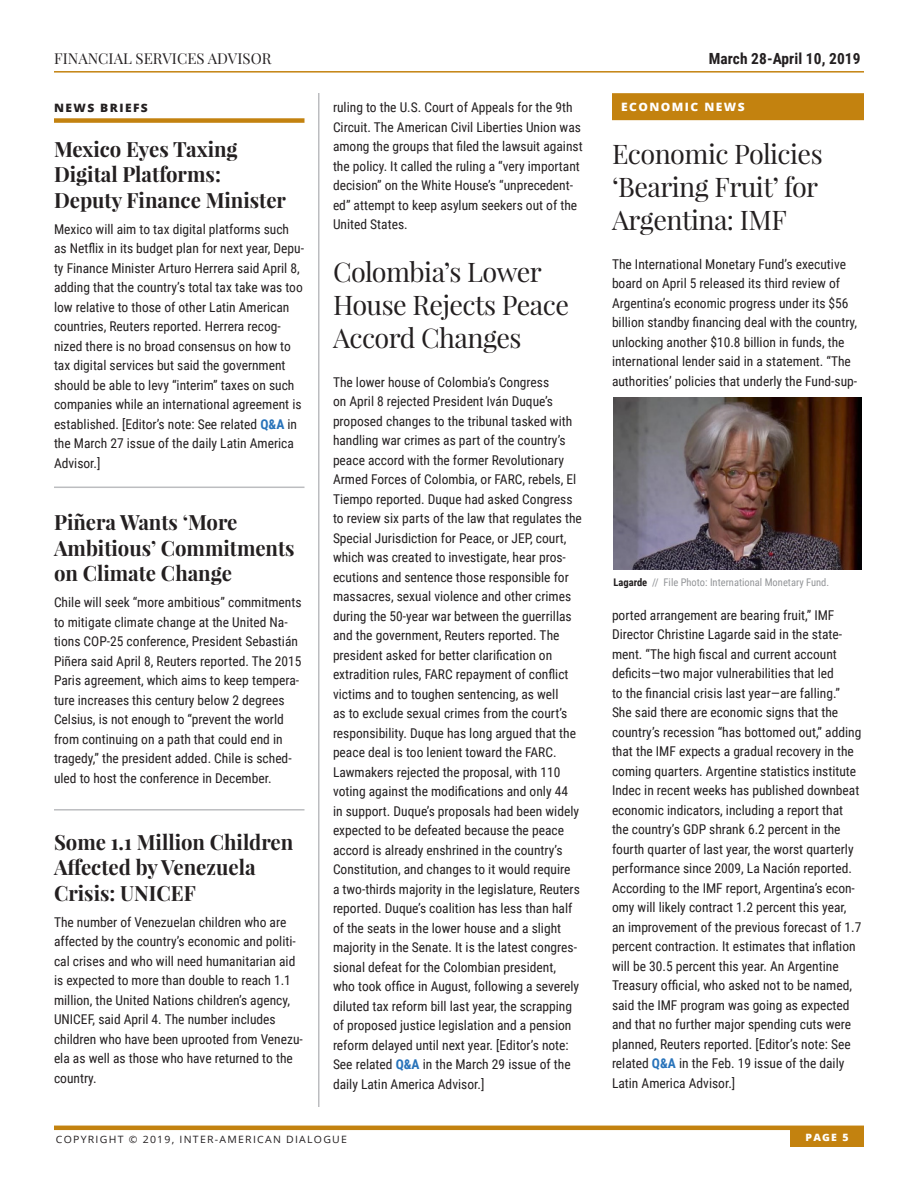
<style>
.page{position:relative;width:918px;height:1188px;background:#fff}
.page>*{position:absolute;margin:0;border:0;box-sizing:border-box;transform-origin:0 0}
.Subhead_18pt{font:27px/33px "Playfair Display";letter-spacing:-.02em;color:#231f20}
.Subhead-_14pt_-_BOLD{font:700 21px/25.5px "Playfair Display";color:#231f20}
.t1{font:700 15.3px "Roboto Condensed";letter-spacing:.005em;color:#231f20}
.t2{font:15px "Playfair Display";letter-spacing:.005em;color:#231f20}
.Main_Body_Text{font:13.5px/19.5px "Roboto Condensed";color:#231f20}
.Subhead_18pt-2{font:13.5px/19.5px "Roboto Condensed";color:#231f20}
.News_Briefs__Body_T{font:13.5px/19.5px "Roboto Condensed";color:#231f20}
.Sections_-_with_Yell{font:800 11.55px "Open Sans";letter-spacing:.12em;color:#fff;scale:1.04 1}
.News_Briefs__Title{font:800 11.55px "Open Sans";letter-spacing:.12em;color:#231f20;scale:1.04 1}
.Photo_caption{font:10.5px "Roboto Condensed";color:#939598}
.t3{font:10.05px "Open Sans";letter-spacing:.12em;color:#231f20;scale:1.04 1}
.t4{font:800 10.05px "Open Sans";color:#fff;scale:1.04 1}
.s1{font-weight:700;color:#2873ba}
.s2{font-weight:700;color:#231f20}
</style>
<div class="page">
<hr style="left:54px;top:1126px;width:810px;height:4px;background:#c3820f">
<div style="left:790px;top:1129px;width:74px;height:18px;background:#c3820f"></div>
<hr style="left:54px;top:71px;width:810px;height:2px;background:#c3820f">
<div style="left:612px;top:93px;width:252px;height:27px;background:#c3820f"></div>
<hr style="left:318px;top:93px;width:2px;height:1014px;background:#bcbdc0">
<div style="left:54px;top:118px;width:250px;height:5px;background:#c3820f"></div>
<hr style="left:54px;top:487px;width:250px;height:1px;background:#bcbdc0">
<hr style="left:54px;top:809px;width:250px;height:2px;background:#bcbdc0">
<img style="left:614px;top:398px;width:248px;height:172px">
<p class="t2" style="left:54px;top:49px;width:219px">FINANCIAL SERVICES ADVISOR</p>
<p class="t1" style="left:709px;top:47px;width:153px">March 28-April 10, 2019</p>
<p class="Main_Body_Text" style="left:333px;top:97px;width:251px">ruling to the U.S. Court of Appeals for the 9th Circuit. The American Civil Liberties Union was among the groups that filed the lawsuit against the policy. It called the ruling a “very important decision” on the White House’s “unprecedent&shy;ed” attempt to keep asylum seekers out of the United States.</p>
<p class="Subhead_18pt" style="left:333px;top:255px;width:237px">Colombia’s Lower<br>House Rejects Peace<br>Accord Changes</p>
<p class="Main_Body_Text" style="left:333px;top:372px;width:250px">The lower house of Colombia’s Congress<br>on April 8 rejected President Iván Duque’s proposed changes to the tribunal tasked with handling war crimes as part of the country’s peace accord with the former Revolutionary Armed Forces of Colombia, or FARC, rebels, El Tiempo reported. Duque had asked Congress to review six parts of the law that regulates the Special Jurisdiction for Peace, or JEP, court, which was created to investigate, hear pros&shy;ecutions and sentence those responsible for massacres, sexual violence and other crimes during the 50-year war between the guerrillas and the government, Reuters reported. The president asked for better clarification on extradition rules, FARC repayment of conflict victims and to toughen sentencing, as well<br>as to exclude sexual crimes from the court’s responsibility. Duque has long argued that the peace deal is too lenient toward the FARC.<br>Lawmakers rejected the proposal, with 110 voting against the modifications and only 44<br>in support. Duque’s proposals had been widely expected to be defeated because the peace accord is already enshrined in the country’s Constitution, and changes to it would require<br>a two-thirds majority in the legislature, Reuters reported. Duque’s coalition has less than half of the seats in the lower house and a slight majority in the Senate. It is the latest congres&shy;sional defeat for the Colombian president,<br>who took office in August, following a severely diluted tax reform bill last year, the scrapping of proposed justice legislation and a pension reform delayed until next year. [Editor’s note:<br>See related <span class="s1">Q&amp;A</span> in the March 29 issue of the daily Latin America Advisor.]</p>
<p class="Sections_-_with_Yell" style="left:621px;top:98px;width:120px">ECONOMIC NEWS</p>
<p class="Subhead_18pt" style="left:612px;top:137px;width:212px">Economic Policies ‘Bearing Fruit’ for<br>Argentina: IMF</p>
<p class="Subhead_18pt-2" style="left:612px;top:254px;width:247px">The International Monetary Fund’s executive board on April 5 released its third review of Argentina’s economic progress under its $56 billion standby financing deal with the country, unlocking another $10.8 billion in funds, the international lender said in a statement. “The authorities’ policies that underly the Fund-sup-</p>
<p class="News_Briefs__Title" style="left:54px;top:99px;width:92px">NEWS BRIEFS</p>
<p class="Subhead-_14pt_-_BOLD" style="left:54px;top:136px;width:234px">Mexico Eyes Taxing<br>Digital Platforms:<br>Deputy Finance Minister</p>
<p class="News_Briefs__Body_T" style="left:54px;top:219px;width:252px">Mexico will aim to tax digital platforms such as Netflix in its budget plan for next year, Depu&shy;ty Finance Minister Arturo Herrera said April 8, adding that the country’s total tax take was too low relative to those of other Latin American countries, Reuters reported. Herrera recog&shy;nized there is no broad consensus on how to tax digital services but said the government should be able to levy “interim” taxes on such companies while an international agreement is established. [Editor’s note: See related <span class="s1">Q&amp;A</span> in the March 27 issue of the daily Latin America Advisor.]</p>
<p class="Subhead-_14pt_-_BOLD" style="left:54px;top:509px;width:242px">Piñera Wants ‘More<br>Ambitious’ Commitments on Climate Change</p>
<p class="News_Briefs__Body_T" style="left:54px;top:592px;width:249px">Chile will seek “more ambitious” commitments to mitigate climate change at the United Na&shy;tions COP-25 conference, President Sebastián Piñera said April 8, Reuters reported. The 2015<br>Paris agreement, which aims to keep tempera&shy;ture increases this century below 2 degrees Celsius, is not enough to “prevent the world from continuing on a path that could end in tragedy,” the president added. Chile is sched&shy;uled to host the conference in December.</p>
<p class="Photo_caption" style="left:614px;top:575px;width:217px"><span class="s2">Lagarde</span> // File Photo: International Monetary Fund.</p>
<p class="Subhead_18pt-2" style="left:612px;top:605px;width:251px">ported arrangement are bearing fruit,” IMF Director Christine Lagarde said in the state&shy;ment. “The high fiscal and current account deficits—two major vulnerabilities that led<br>to the financial crisis last year—are falling.” She said there are economic signs that the country’s recession “has bottomed out,” adding that the IMF expects a gradual recovery in the coming quarters. Argentine statistics institute Indec in recent weeks has published downbeat economic indicators, including a report that the country’s GDP shrank 6.2 percent in the fourth quarter of last year, the worst quarterly performance since 2009, La Nación reported.<br>According to the IMF report, Argentina’s econ&shy;omy will likely contract 1.2 percent this year, an improvement of the previous forecast of 1.7 percent contraction. It estimates that inflation will be 30.5 percent this year. An Argentine Treasury official, who asked not to be named, said the IMF program was going as expected and that no further major spending cuts were planned, Reuters reported. [Editor’s note: See related <span class="s1">Q&amp;A</span> in the Feb. 19 issue of the daily Latin America Advisor.]</p>
<p class="Subhead-_14pt_-_BOLD" style="left:54px;top:829px;width:241px">Some 1.1 Million Children<br>Affected by Venezuela<br>Crisis: UNICEF</p>
<p class="News_Briefs__Body_T" style="left:54px;top:912px;width:250px">The number of Venezuelan children who are affected by the country’s economic and politi&shy;cal crises and who will need humanitarian aid is expected to more than double to reach 1.1 million, the United Nations children’s agency, UNICEF, said April 4. The number includes children who have been uprooted from Venezu&shy;ela as well as those who have returned to the country.</p>
<p class="t3" style="left:56px;top:1132px;width:281px">COPYRIGHT © 2019, INTER-AMERICAN DIALOGUE</p>
<p class="t4" style="left:806px;top:1129px;width:43px">PAGE 5</p>
</div>
